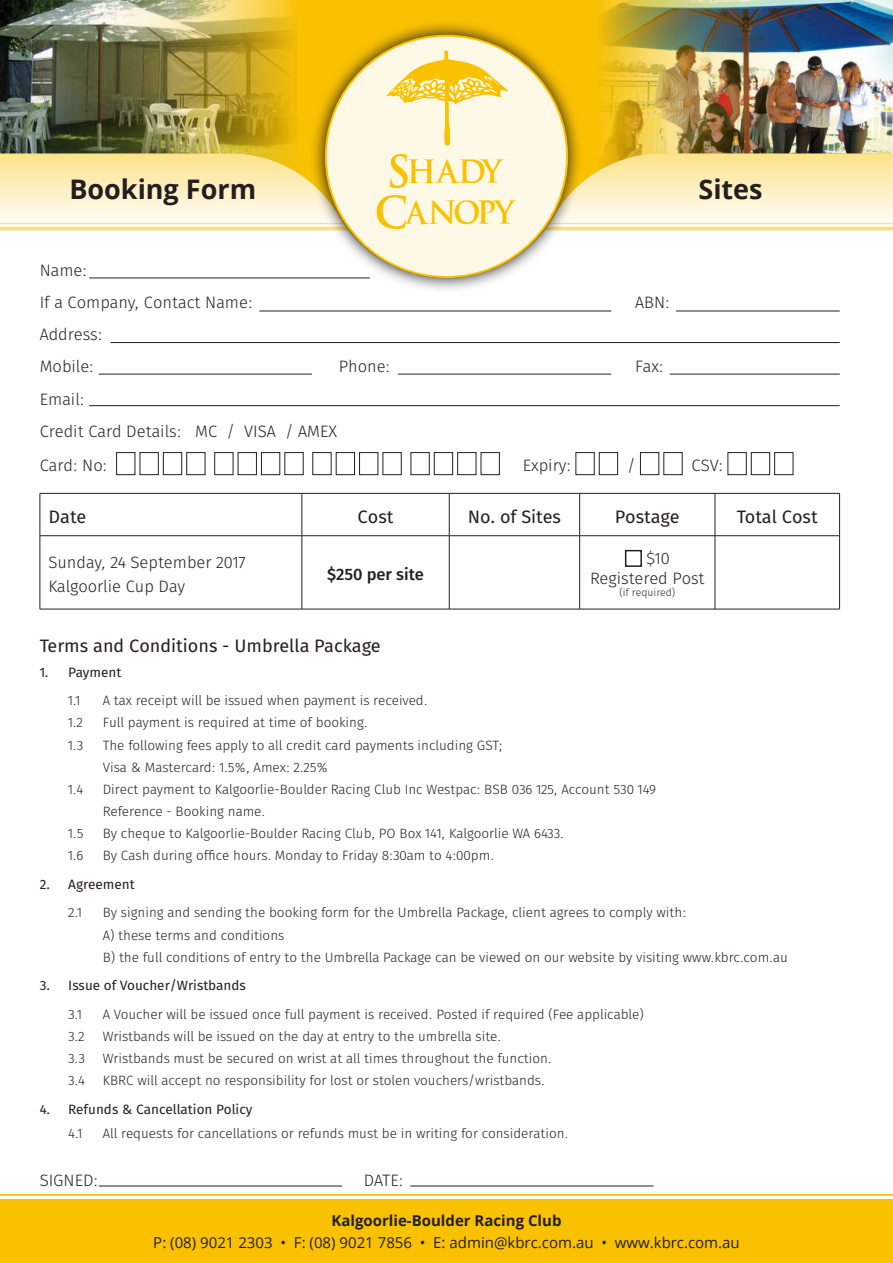
<style>
.page{position:relative;width:893px;height:1263px;background:#fff}
.page>*{position:absolute;margin:0;border:0;box-sizing:border-box;transform-origin:0 0}
.t1{font:34.5px "An Unfortunate Event De Warped";color:#fac100}
.t2{font:700 27px "Open Sans";color:#231f20}
.Subhead{font:18px "Fira Sans OT";color:#231f20}
.Body{font:18px "Fira Sans OT";color:#231f20}
.Body-2{font:16.5px/19.8px "Fira Sans OT Light";color:#231f20}
.Body-3{font:16.5px "Fira Sans OT Medium";color:#231f20}
.t3{font:15px "Open Sans";color:#231f20}
.t4{font:700 15px "Open Sans";color:#231f20}
.Body-4{font:13.5px "Fira Sans OT Light";color:#231f20}
.Subhead-2{font:13.5px "Fira Sans OT";color:#231f20}
.Body-5{font:10.5px "Fira Sans OT Light";color:#231f20}
</style>
<div class="page">
<svg style="left:0;top:0;width:893px;height:278px"></svg>
<img style="left:595px;top:0;width:298px;height:187px">
<img style="left:0;top:0;width:298px;height:178px">
<svg style="left:310px;top:19px;width:273px;height:270px"></svg>
<div style="left:326px;top:36px;width:241px;height:241px;background:#fef9e6;border-radius:50%"></div>
<svg style="left:0;top:1194px;width:893px;height:63px;background:#fac40e"></svg>
<div style="left:0;top:1199px;width:893px;height:64px;border:5px solid #fac100"></div>
<svg style="left:387px;top:50px;width:121px;height:96px"></svg>
<div style="left:116px;top:452px;width:19px;height:23px;border:1px solid #231f20"></div>
<div style="left:140px;top:452px;width:19px;height:23px;border:1px solid #231f20"></div>
<div style="left:163px;top:452px;width:19px;height:23px;border:1px solid #231f20"></div>
<div style="left:187px;top:452px;width:18px;height:23px;border:1px solid #231f20"></div>
<div style="left:214px;top:452px;width:19px;height:23px;border:1px solid #231f20"></div>
<div style="left:238px;top:452px;width:19px;height:23px;border:1px solid #231f20"></div>
<div style="left:261px;top:452px;width:19px;height:23px;border:1px solid #231f20"></div>
<div style="left:285px;top:452px;width:18px;height:23px;border:1px solid #231f20"></div>
<div style="left:313px;top:452px;width:18px;height:23px;border:1px solid #231f20"></div>
<div style="left:336px;top:452px;width:19px;height:23px;border:1px solid #231f20"></div>
<div style="left:359px;top:452px;width:19px;height:23px;border:1px solid #231f20"></div>
<div style="left:383px;top:452px;width:18px;height:23px;border:1px solid #231f20"></div>
<div style="left:411px;top:452px;width:18px;height:23px;border:1px solid #231f20"></div>
<div style="left:434px;top:452px;width:19px;height:23px;border:1px solid #231f20"></div>
<div style="left:457px;top:452px;width:19px;height:23px;border:1px solid #231f20"></div>
<div style="left:481px;top:452px;width:19px;height:23px;border:1px solid #231f20"></div>
<div style="left:576px;top:452px;width:18px;height:23px;border:1px solid #231f20"></div>
<div style="left:599px;top:452px;width:19px;height:23px;border:1px solid #231f20"></div>
<div style="left:640px;top:452px;width:19px;height:23px;border:1px solid #231f20"></div>
<div style="left:664px;top:452px;width:18px;height:23px;border:1px solid #231f20"></div>
<div style="left:728px;top:452px;width:18px;height:23px;border:1px solid #231f20"></div>
<div style="left:751px;top:452px;width:19px;height:23px;border:1px solid #231f20"></div>
<div style="left:774px;top:452px;width:19px;height:23px;border:1px solid #231f20"></div>
<hr style="left:40px;top:493px;width:262px;height:1px;background:#231f20">
<hr style="left:40px;top:494px;width:1px;height:41px;background:#231f20">
<hr style="left:302px;top:493px;width:147px;height:1px;background:#231f20">
<hr style="left:302px;top:494px;width:1px;height:41px;background:#231f20">
<hr style="left:449px;top:493px;width:131px;height:1px;background:#231f20">
<hr style="left:449px;top:494px;width:1px;height:41px;background:#231f20">
<hr style="left:580px;top:493px;width:135px;height:1px;background:#231f20">
<hr style="left:579px;top:494px;width:1px;height:41px;background:#231f20">
<hr style="left:715px;top:493px;width:125px;height:1px;background:#231f20">
<hr style="left:715px;top:494px;width:1px;height:41px;background:#231f20">
<hr style="left:839px;top:494px;width:1px;height:41px;background:#231f20">
<hr style="left:40px;top:535px;width:262px;height:1px;background:#231f20">
<hr style="left:40px;top:536px;width:1px;height:73px;background:#231f20">
<hr style="left:302px;top:535px;width:147px;height:1px;background:#231f20">
<hr style="left:302px;top:536px;width:1px;height:73px;background:#231f20">
<hr style="left:449px;top:535px;width:131px;height:1px;background:#231f20">
<hr style="left:449px;top:536px;width:1px;height:73px;background:#231f20">
<hr style="left:580px;top:535px;width:135px;height:1px;background:#231f20">
<hr style="left:579px;top:536px;width:1px;height:73px;background:#231f20">
<hr style="left:715px;top:535px;width:125px;height:1px;background:#231f20">
<hr style="left:715px;top:536px;width:1px;height:73px;background:#231f20">
<hr style="left:839px;top:536px;width:1px;height:73px;background:#231f20">
<hr style="left:40px;top:609px;width:262px;height:1px;background:#231f20">
<hr style="left:302px;top:609px;width:147px;height:1px;background:#231f20">
<hr style="left:449px;top:609px;width:131px;height:1px;background:#231f20">
<hr style="left:580px;top:609px;width:135px;height:1px;background:#231f20">
<hr style="left:715px;top:609px;width:125px;height:1px;background:#231f20">
<div style="left:625px;top:550px;width:17px;height:17px;border:2px solid #231f20"></div>
<hr style="left:89px;top:278px;width:281px;height:1px;background:#231f20">
<hr style="left:676px;top:311px;width:164px;height:1px;background:#231f20">
<hr style="left:259px;top:311px;width:352px;height:1px;background:#231f20">
<hr style="left:110px;top:342px;width:730px;height:1px;background:#231f20">
<hr style="left:670px;top:374px;width:170px;height:1px;background:#231f20">
<hr style="left:398px;top:374px;width:213px;height:1px;background:#231f20">
<hr style="left:99px;top:374px;width:213px;height:1px;background:#231f20">
<hr style="left:99px;top:1186px;width:243px;height:1px;background:#231f20">
<hr style="left:410px;top:1186px;width:244px;height:1px;background:#231f20">
<hr style="left:89px;top:405px;width:751px;height:1px;background:#231f20">
<p class="t1" style="left:390px;top:156px;width:114px">SHADY</p>
<p class="t1" style="left:378px;top:197px;width:139px">CANOPY</p>
<p class="t2" style="left:69px;top:170px;width:188px">Booking Form</p>
<p class="t2" style="left:698px;top:170px;width:66px">Sites</p>
<p class="Body-2" style="left:40px;top:262px;width:49px">Name:</p>
<p class="Body-2" style="left:40px;top:294px;width:214px">If a Company, Contact Name:</p>
<p class="Body-2" style="left:635px;top:294px;width:36px">ABN:</p>
<p class="Body-2" style="left:40px;top:326px;width:64px">Address:</p>
<p class="Body-2" style="left:40px;top:358px;width:56px">Mobile:</p>
<p class="Body-2" style="left:339px;top:358px;width:53px">Phone:</p>
<p class="Body-2" style="left:635px;top:358px;width:30px">Fax:</p>
<p class="Body-2" style="left:40px;top:390px;width:46px">Email:</p>
<p class="Body-2" style="left:40px;top:422px;width:299px">Credit Card Details: MC / VISA / AMEX</p>
<p class="Body-2" style="left:40px;top:456px;width:69px">Card: No:</p>
<p class="Body-2" style="left:523px;top:456px;width:50px">Expiry:</p>
<p class="Body-2" style="left:627px;top:456px;width:10px">/</p>
<p class="Body-2" style="left:692px;top:456px;width:33px">CSV:</p>
<p class="Subhead" style="left:48px;top:504px;width:39px">Date</p>
<p class="Subhead" style="left:358px;top:504px;width:37px">Cost</p>
<p class="Subhead" style="left:468px;top:504px;width:95px">No. of Sites</p>
<p class="Subhead" style="left:615px;top:504px;width:66px">Postage</p>
<p class="Subhead" style="left:737px;top:504px;width:82px">Total Cost</p>
<p class="Body-2" style="left:48px;top:554px;width:199px">Sunday, 24 September 2017</p>
<p class="Body-2" style="left:48px;top:578px;width:138px">Kalgoorlie Cup Day</p>
<p class="Body-2" style="left:590px;top:549px;width:116px;text-indent:56px">$10<br>Registered Post</p>
<p class="Body-5" style="left:619px;top:585px;width:57px">(if required)</p>
<p class="Body-3" style="left:327px;top:563px;width:98px">$250 per site</p>
<p class="Body" style="left:40px;top:633px;width:343px">Terms and Conditions - Umbrella Package</p>
<p class="Subhead-2" style="left:40px;top:662px;width:83px">1. Payment</p>
<p class="Body-4" style="left:68px;top:691px;width:14px">1.1</p>
<p class="Body-4" style="left:103px;top:691px;width:326px">A tax receipt will be issued when payment is received.</p>
<p class="Body-4" style="left:68px;top:713px;width:16px">1.2</p>
<p class="Body-4" style="left:103px;top:713px;width:267px">Full payment is required at time of booking.</p>
<p class="Body-4" style="left:68px;top:735px;width:16px">1.3</p>
<p class="Body-4" style="left:103px;top:735px;width:401px">The following fees apply to all credit card payments including GST;</p>
<p class="Body-4" style="left:103px;top:757px;width:227px">Visa &amp; Mastercard: 1.5%, Amex: 2.25%</p>
<p class="Body-4" style="left:68px;top:780px;width:17px">1.4</p>
<p class="Body-4" style="left:103px;top:780px;width:555px">Direct payment to Kalgoorlie-Boulder Racing Club Inc Westpac: BSB 036 125, Account 530 149</p>
<p class="Body-4" style="left:103px;top:802px;width:164px">Reference - Booking name.</p>
<p class="Body-4" style="left:68px;top:824px;width:17px">1.5</p>
<p class="Body-4" style="left:103px;top:824px;width:463px">By cheque to Kalgoorlie-Boulder Racing Club, PO Box 141, Kalgoorlie WA 6433.</p>
<p class="Body-4" style="left:68px;top:846px;width:17px">1.6</p>
<p class="Body-4" style="left:103px;top:846px;width:393px">By Cash during office hours. Monday to Friday 8:30am to 4:00pm.</p>
<p class="Subhead-2" style="left:40px;top:875px;width:97px">2. Agreement</p>
<p class="Body-4" style="left:68px;top:903px;width:15px">2.1</p>
<p class="Body-4" style="left:103px;top:903px;width:585px">By signing and sending the booking form for the Umbrella Package, client agrees to comply with:</p>
<p class="Body-4" style="left:103px;top:925px;width:183px">A) these terms and conditions</p>
<p class="Body-4" style="left:103px;top:948px;width:687px">B) the full conditions of entry to the Umbrella Package can be viewed on our website by visiting www.kbrc.com.au</p>
<p class="Subhead-2" style="left:40px;top:976px;width:208px">3. Issue of Voucher/Wristbands</p>
<p class="Body-4" style="left:68px;top:1005px;width:15px">3.1</p>
<p class="Body-4" style="left:103px;top:1005px;width:543px">A Voucher will be issued once full payment is received. Posted if required (Fee applicable)</p>
<p class="Body-4" style="left:68px;top:1027px;width:18px">3.2</p>
<p class="Body-4" style="left:103px;top:1027px;width:400px">Wristbands will be issued on the day at entry to the umbrella site.</p>
<p class="Body-4" style="left:68px;top:1049px;width:18px">3.3</p>
<p class="Body-4" style="left:103px;top:1049px;width:451px">Wristbands must be secured on wrist at all times throughout the function.</p>
<p class="Body-4" style="left:68px;top:1071px;width:18px">3.4</p>
<p class="Body-4" style="left:103px;top:1071px;width:444px">KBRC will accept no responsibility for lost or stolen vouchers/wristbands.</p>
<p class="Subhead-2" style="left:40px;top:1100px;width:214px">4. Refunds &amp; Cancellation Policy</p>
<p class="Body-4" style="left:68px;top:1124px;width:16px">4.1</p>
<p class="Body-4" style="left:103px;top:1124px;width:467px">All requests for cancellations or refunds must be in writing for consideration.</p>
<p class="Body-2" style="left:40px;top:1172px;width:60px">SIGNED:</p>
<p class="Body-2" style="left:364px;top:1172px;width:41px">DATE:</p>
<p class="t4" style="left:331px;top:1210px;width:232px">Kalgoorlie-Boulder Racing Club</p>
<p class="t3" style="left:153px;top:1232px;width:588px">P: (08) 9021 2303 • F: (08) 9021 7856 • E: admin@kbrc.com.au • www.kbrc.com.au</p>
</div>
